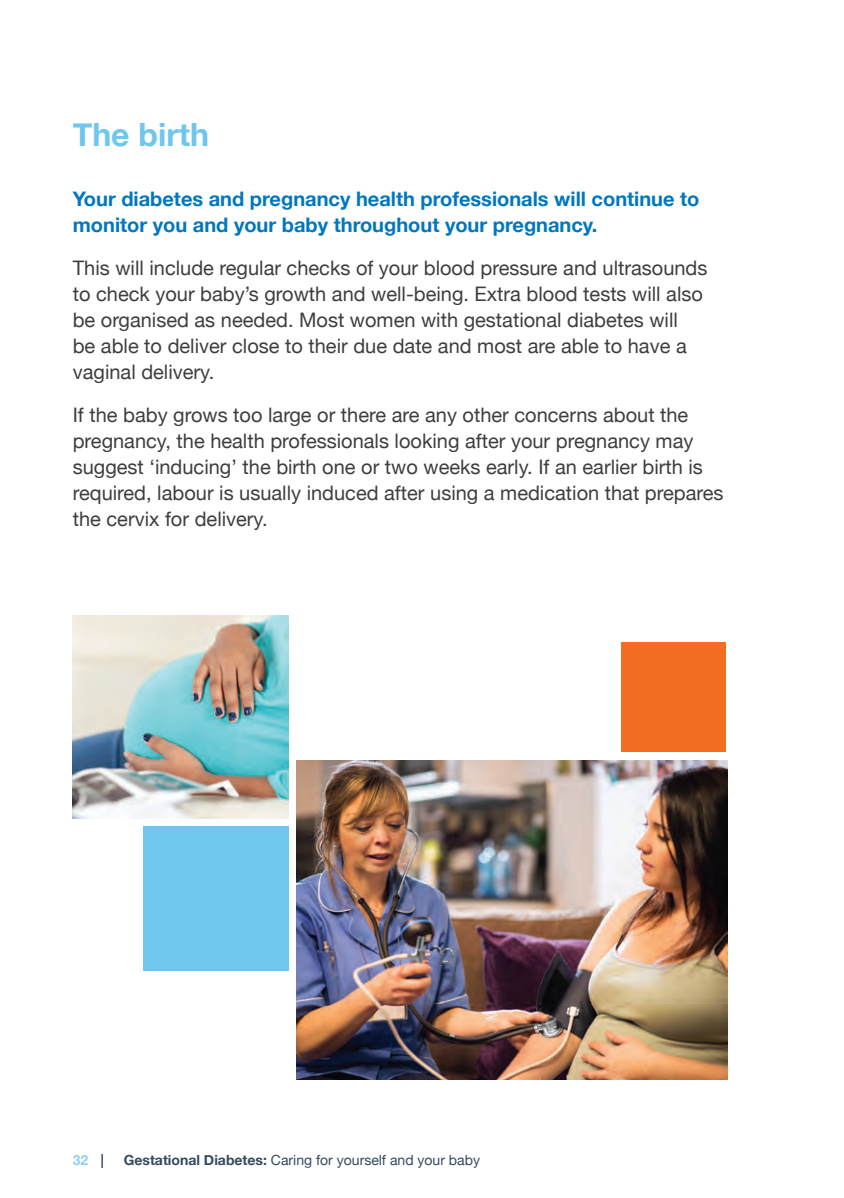
<style>
.page{position:relative;width:844px;height:1198px;background:#fff}
.page>*{position:absolute;margin:0;border:0;box-sizing:border-box;transform-origin:0 0}
.t1{font:700 32px "Helvetica Neue";color:#6fc6ef}
.t2{font:20px/26px "Helvetica Neue";color:#3e3e3f}
.t3{font:700 20px/26px "Helvetica Neue";color:#0077c0}
.t4{font:14px "Helvetica Neue";color:#344a61}
.t5{font:700 14px "Helvetica Neue";color:#8ed0f2}
.s1{color:#344a61}
.s2{font-weight:700}
</style>
<div class="page">
<div style="left:621px;top:643px;width:104px;height:109px;background:#f36e21"></div>
<div style="left:143px;top:826px;width:145px;height:144px;background:#6fc6ef"></div>
<img style="left:73px;top:615px;width:215px;height:203px">
<img style="left:297px;top:760px;width:429px;height:319px">
<h1 class="t1" style="left:73px;top:110px;width:138px">The birth</h1>
<p class="t3" style="left:73px;top:186px;width:628px">Your diabetes and pregnancy health professionals will continue to monitor you and your baby throughout your pregnancy.</p>
<p class="t2" style="left:73px;top:256px;width:636px">This will include regular checks of your blood pressure and ultrasounds to check your baby’s growth and well-being. Extra blood tests will also be organised as needed. Most women with gestational diabetes will<br>be able to deliver close to their due date and most are able to have a vaginal delivery.</p>
<p class="t2" style="left:73px;top:403px;width:652px">If the baby grows too large or there are any other concerns about the pregnancy, the health professionals looking after your pregnancy may suggest ‘inducing’ the birth one or two weeks early. If an earlier birth is required, labour is usually induced after using a medication that prepares the cervix for delivery.</p>
<p class="t5" style="left:73px;top:1149px;width:33px">32 <span class="s1">|</span></p>
<p class="t4" style="left:124px;top:1150px;width:357px"><span class="s2">Gestational Diabetes:</span> Caring for yourself and your baby</p>
</div>
